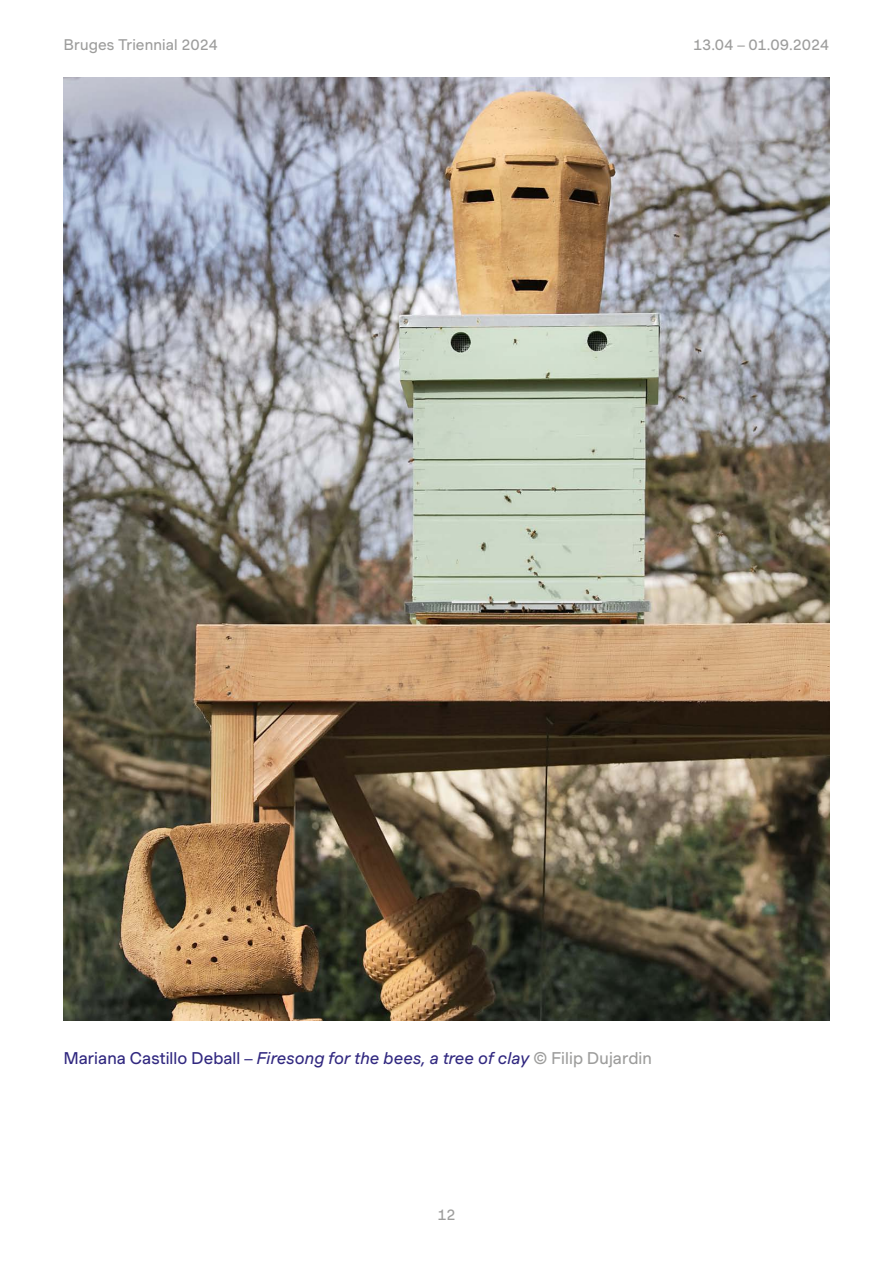
<style>
.page{position:relative;width:893px;height:1263px;background:#fff}
.page>*{position:absolute;margin:0;border:0;box-sizing:border-box;transform-origin:0 0}
.t1{font:italic 16.5px "Muoto";letter-spacing:.005em;color:#312880}
.t2{font:15px "Muoto";letter-spacing:.005em;color:#9d9d9c}
.t3{font:15px "Muoto";letter-spacing:-.015em;color:#9d9d9c}
.s1{font-style:normal}
.s2{font-style:normal;color:#9d9d9c}
</style>
<div class="page">
<img style="left:64px;top:77px;width:765px;height:943px">
<p class="t2" style="left:64px;top:34px;width:156px">Bruges Triennial 2024</p>
<p class="t3" style="left:693px;top:34px;width:138px">13.04 – 01.09.2024</p>
<p class="t1" style="left:64px;top:1046px;width:590px"><span class="s1">Mariana Castillo Deball –</span> Firesong for the bees, a tree of clay <span class="s2">© Filip Dujardin</span></p>
<p class="t2" style="left:437px;top:1204px;width:20px">12</p>
</div>
